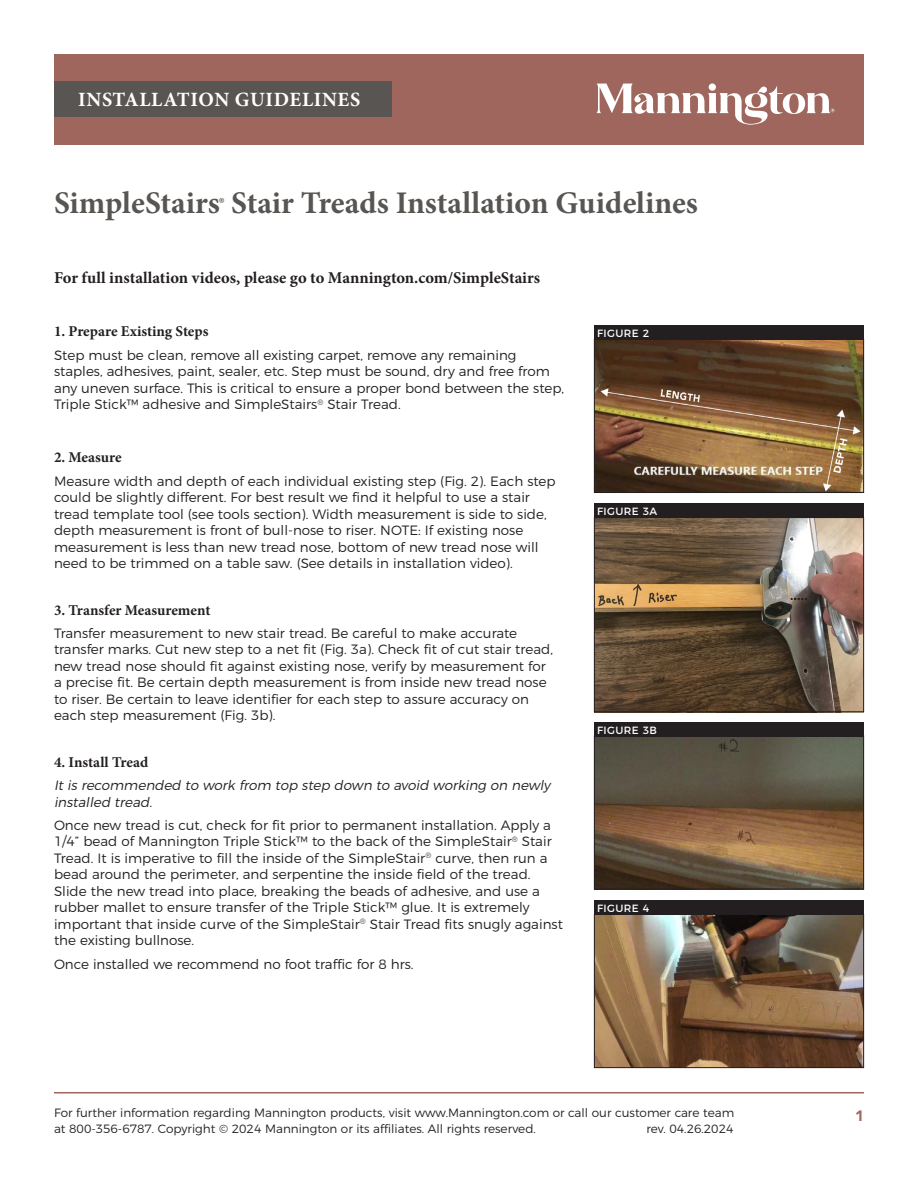
<style>
.page{position:relative;width:918px;height:1188px;background:#fff}
.page>*{position:absolute;margin:0;border:0;box-sizing:border-box;transform-origin:0 0}
.t1{font:700 31.5px "Minion Pro";color:#585553}
.Notes{font:700 20.25px "Minion Pro";letter-spacing:.03em;color:#fff}
.Body{font:700 16.5px "Minion Pro";color:#231f20}
.Body-2{font:700 15px "Minion Pro";letter-spacing:-.005em;color:#231f20}
.Notes-2{font:900 15px "Avenir";color:#9f665d}
.Body-3{font:300 13.5px/16.5px "Montserrat";color:#231f20}
.Body-4{font:italic 300 13.5px/16.5px "Montserrat";color:#231f20}
.t2{font:300 12px/16.5px "Montserrat";color:#231f20}
.Notes-3{font:10.5px "Montserrat";letter-spacing:.04em;color:#fff}
.s1{font-size:18.3px}
</style>
<div class="page">
<hr style="left:54px;top:1092px;width:810px;height:2px;background:#9f665d">
<div style="left:54px;top:54px;width:810px;height:91px;background:#9f665d"></div>
<div style="left:54px;top:81px;width:338px;height:36px;background:#585553"></div>
<svg style="left:596px;top:84px;width:239px;height:41px"></svg>
<img style="left:596px;top:341px;width:266px;height:150px">
<div style="left:594px;top:339px;width:270px;height:154px;border:1px solid #231f20"></div>
<div style="left:594px;top:326px;width:270px;height:14px;background:#231f20"></div>
<img style="left:596px;top:519px;width:266px;height:191px">
<div style="left:594px;top:517px;width:270px;height:195px;border:1px solid #231f20"></div>
<div style="left:594px;top:504px;width:270px;height:14px;background:#231f20"></div>
<img style="left:596px;top:737px;width:266px;height:150px">
<div style="left:594px;top:735px;width:270px;height:154px;border:1px solid #231f20"></div>
<div style="left:594px;top:722px;width:270px;height:14px;background:#231f20"></div>
<img style="left:596px;top:916px;width:266px;height:150px">
<div style="left:594px;top:914px;width:270px;height:154px;border:1px solid #231f20"></div>
<div style="left:594px;top:901px;width:270px;height:14px;background:#231f20"></div>
<p class="Notes" style="left:78px;top:85px;width:284px">INSTALLATION GUIDELINES</p>
<p class="t1" style="left:54px;top:181px;width:646px">SimpleStairs<span class="s1">®</span> Stair Treads Installation Guidelines</p>
<p class="Body" style="left:54px;top:266px;width:488px">For full installation videos, please go to Mannington.com/SimpleStairs</p>
<p class="Body-2" style="left:54px;top:321px;width:156px">1. Prepare Existing Steps</p>
<p class="Body-3" style="left:54px;top:345px;width:512px">Step must be clean, remove all existing carpet, remove any remaining staples, adhesives, paint, sealer, etc. Step must be sound, dry and free from any uneven surface. This is critical to ensure a proper bond between the step, Triple Stick™ adhesive and SimpleStairs<sup>®</sup> Stair Tread.</p>
<p class="Body-2" style="left:54px;top:447px;width:69px">2. Measure</p>
<p class="Body-3" style="left:54px;top:471px;width:503px">Measure width and depth of each individual existing step (Fig. 2). Each step could be slightly different. For best result we find it helpful to use a stair tread template tool (see tools section). Width measurement is side to side, depth measurement is front of bull-nose to riser. NOTE: If existing nose measurement is less than new tread nose, bottom of new tread nose will need to be trimmed on a table saw. (See details in installation video).</p>
<p class="Body-2" style="left:54px;top:599px;width:158px">3. Transfer Measurement</p>
<p class="Body-3" style="left:54px;top:624px;width:501px">Transfer measurement to new stair tread. Be careful to make accurate transfer marks. Cut new step to a net fit (Fig. 3a). Check fit of cut stair tread, new tread nose should fit against existing nose, verify by measurement for a precise fit. Be certain depth measurement is from inside new tread nose to riser. Be certain to leave identifier for each step to assure accuracy on each step measurement (Fig. 3b).</p>
<p class="Body-2" style="left:54px;top:751px;width:96px">4. Install Tread</p>
<p class="Body-4" style="left:54px;top:776px;width:498px">Itisrecommended to work from top step down to avoid working on newly installed tread.</p>
<p class="Body-3" style="left:54px;top:816px;width:510px">Once new tread is cut, check for fit prior to permanent installation. Apply a 1/4” bead of Mannington Triple Stick™ to the back of the SimpleStair<sup>®</sup> Stair Tread. It is imperative to fill the inside of the SimpleStair<sup>®</sup> curve, then run a bead around the perimeter, and serpentine the inside field of the tread.<br>Slide the new tread into place, breaking the beads of adhesive, and use a rubber mallet to ensure transfer of the Triple Stick™ glue. It is extremely important that inside curve of the SimpleStair<sup>®</sup> Stair Tread fits snugly against the existing bullnose.</p>
<p class="Body-3" style="left:54px;top:954px;width:361px">Once installed we recommend no foot traffic for 8 hrs.</p>
<p class="Notes-3" style="left:597px;top:325px;width:54px">FIGURE 2</p>
<p class="Notes-3" style="left:597px;top:503px;width:62px">FIGURE 3A</p>
<p class="Notes-3" style="left:597px;top:722px;width:61px">FIGURE 3B</p>
<p class="Notes-3" style="left:597px;top:900px;width:54px">FIGURE 4</p>
<p class="t2" style="left:54px;top:1103px;width:682px">For further information regarding Mannington products, visit www.Mannington.com or call our customer care team at 800-356-6787. Copyright © 2024 Mannington or its affiliates. All rights reserved.</p>
<p class="t2" style="left:646px;top:1120px;width:89px">rev. 04.26.2024</p>
<p class="Notes-2" style="left:855px;top:1103px;width:10px">1</p>
</div>
